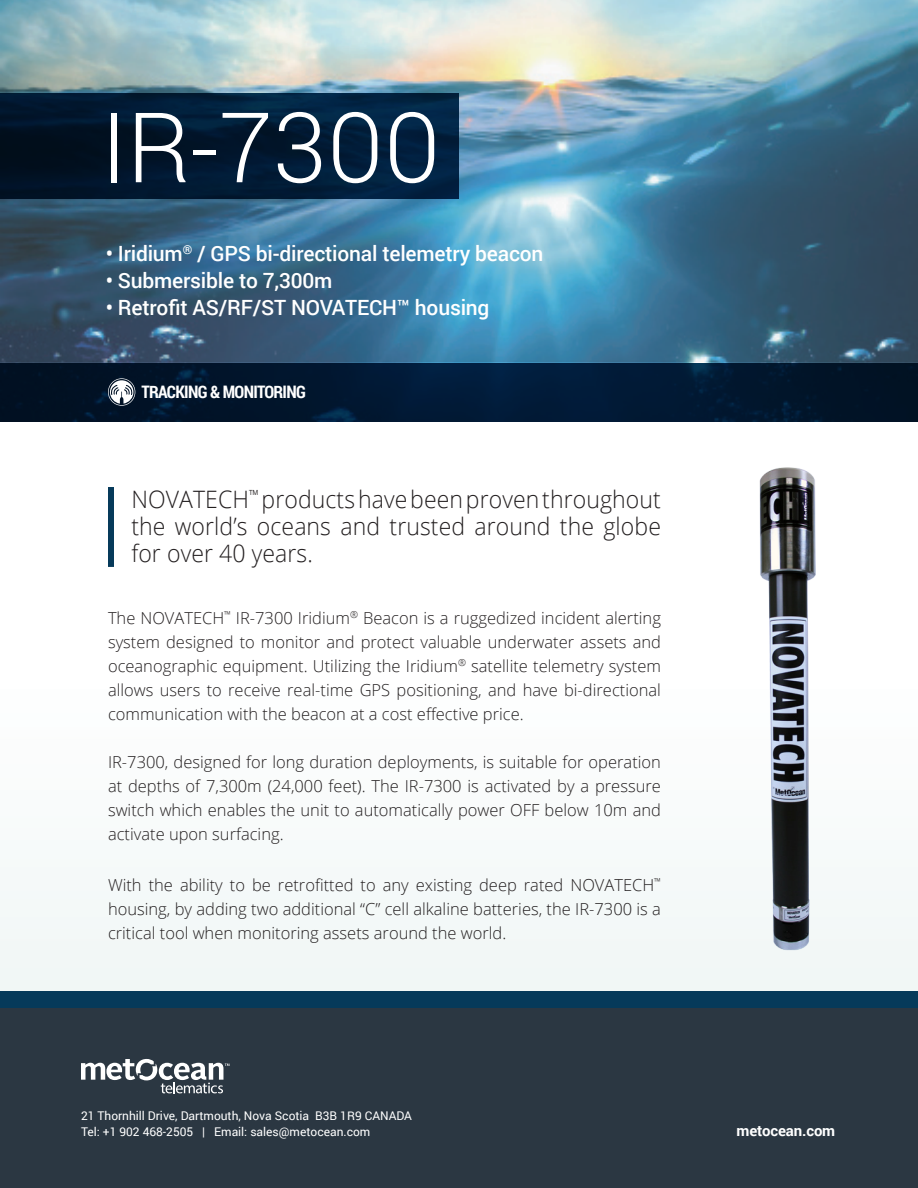
<style>
.page{position:relative;width:918px;height:1188px;background:#fff}
.page>*{position:absolute;margin:0;border:0;box-sizing:border-box;transform-origin:0 0}
.t1{font:300 97.5px "Roboto";color:#fff}
.t2{font:300 24px/27px "Open Sans";letter-spacing:.005em;color:#231f20;text-align:justify;scale:.96 1}
.t3{font:500 21px "Roboto";letter-spacing:-.01em;color:#fff}
.t4{font:700 17.25px "Roboto Condensed";letter-spacing:-.04em;color:#fff}
.t5{font:300 16.5px/24px "Open Sans";color:#231f20;text-align:justify}
.t6{font:700 15px "Roboto";letter-spacing:-.01em;color:#fff}
.t7{font:12px "Roboto";color:#fff}
</style>
<div class="page">
<img style="left:0;top:0;width:918px;height:362px">
<div style="left:0;top:678px;width:918px;height:510px;background:#f8fafa"></div>
<svg style="left:0;top:363px;width:918px;height:58px;background:#01172f"></svg>
<svg style="left:0;top:93px;width:459px;height:106px;background:#011a33"></svg>
<svg style="left:108px;top:378px;width:27px;height:28px"></svg>
<div style="left:108px;top:487px;width:6px;height:80px;background:#063a5a"></div>
<div style="left:0;top:1007px;width:918px;height:181px;background:#2b3742"></div>
<div style="left:0;top:991px;width:918px;height:16px;background:#063a5a"></div>
<img style="left:759px;top:467px;width:57px;height:484px">
<svg style="left:81px;top:1059px;width:149px;height:34px"></svg>
<p class="t1" style="left:100px;top:80px;width:342px">IR-7300</p>
<p class="t3" style="left:106px;top:239px;width:439px">• Iridium<sup>®</sup> / GPS bi-directional telemetry beacon</p>
<p class="t3" style="left:106px;top:266px;width:228px">• Submersible to 7,300m</p>
<p class="t3" style="left:106px;top:293px;width:385px">• Retrofit AS/RF/ST NOVATECH™ housing</p>
<p class="t4" style="left:141px;top:380px;width:166px">TRACKING &amp; MONITORING</p>
<p class="t2" style="left:131px;top:486px;width:553px">NOVATECH<sup>™</sup> products have been proven throughout the world’s oceans and trusted around the globe for over 40 years.</p>
<p class="t5" style="left:108px;top:605px;width:554px">The NOVATECH<sup>™</sup> IR-7300 Iridium<sup>®</sup> Beacon is a ruggedized incident alerting system designed to monitor and protect valuable underwater assets and oceanographic equipment. Utilizing the Iridium<sup>®</sup> satellite telemetry system allows users to receive real-time GPS positioning, and have bi-directional communication with the beacon at a cost effective price.</p>
<p class="t5" style="left:108px;top:749px;width:554px">IR-7300, designed for long duration deployments, is suitable for operation</p>
<p class="t5" style="left:108px;top:773px;width:554px">at depths of 7,300m (24,000 feet). The IR-7300 is activated by a pressure</p>
<p class="t5" style="left:108px;top:797px;width:554px">switch which enables the unit to automatically power OFF below 10m and</p>
<p class="t5" style="left:108px;top:821px;width:177px">activate upon surfacing.</p>
<p class="t5" style="left:108px;top:872px;width:554px">With the ability to be retrofitted to any existing deep rated NOVATECH<sup>™</sup></p>
<p class="t5" style="left:108px;top:896px;width:554px">housing, by adding two additional “C” cell alkaline batteries, the IR-7300 is a</p>
<p class="t5" style="left:108px;top:920px;width:400px">critical tool when monitoring assets around the world.</p>
<p class="t7" style="left:81px;top:1107px;width:333px">21 Thornhill Drive, Dartmouth, Nova Scotia B3B 1R9 CANADA</p>
<p class="t7" style="left:81px;top:1123px;width:291px">Tel: +1 902 468-2505 | Email: sales@metocean.com</p>
<p class="t6" style="left:737px;top:1120px;width:100px">metocean.com</p>
</div>
